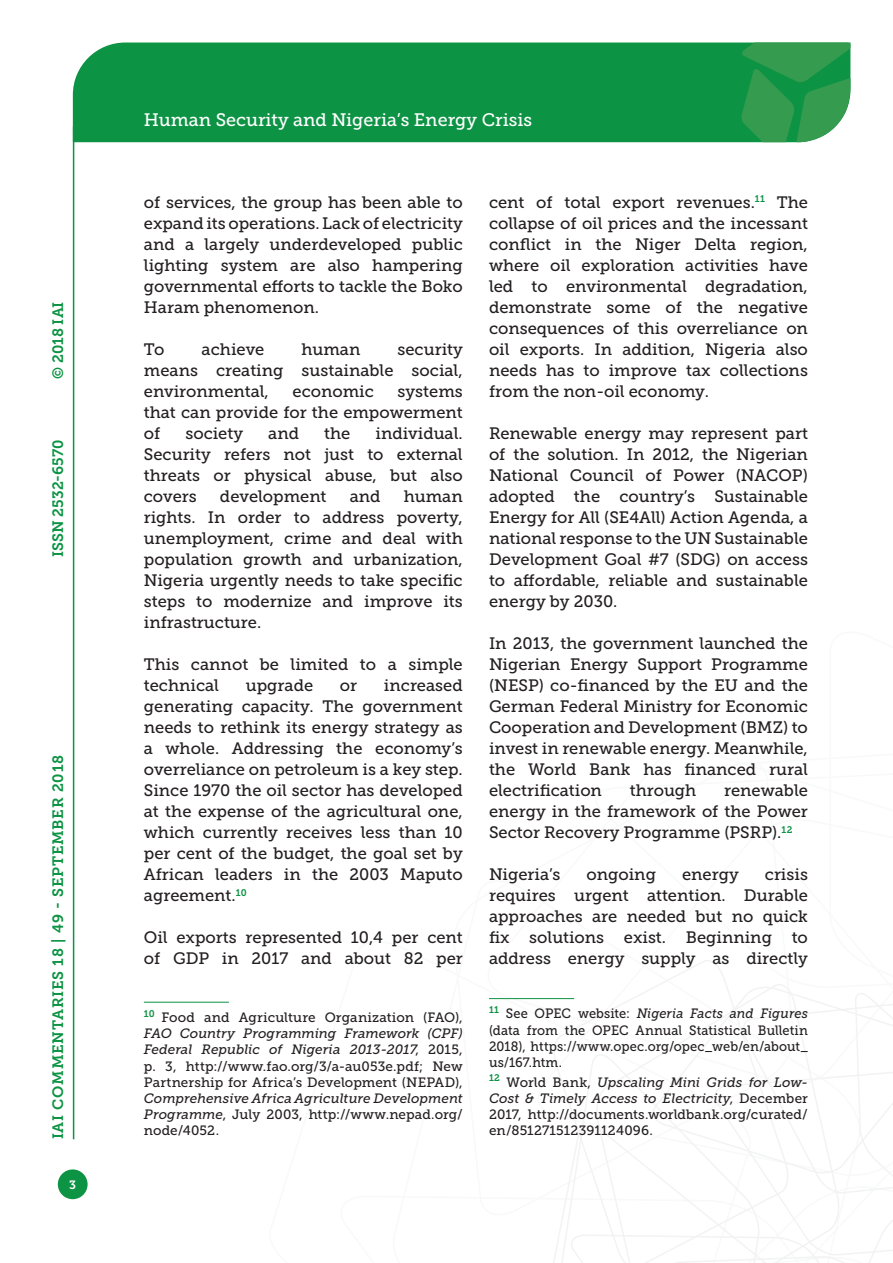
<style>
.page{position:relative;width:893px;height:1263px;background:#fff}
.page>*{position:absolute;margin:0;border:0;box-sizing:border-box;transform-origin:0 0}
.t1{font:18px "Museo Slab 500";color:#fff}
.Testo{font:16.5px/21px "Museo Slab 500";color:#231f20;text-align:justify}
.t2{font:15px "Museo Slab 700";letter-spacing:.05em;color:#0d9344}
.t3{font:15px "Museo Slab 700";color:#0d9344}
.Nota{font:13.5px/16.2px "Museo Slab 500";letter-spacing:.01em;color:#231f20;text-align:justify}
.Nota-2{font:13.5px/16.2px "Museo Slab 500";letter-spacing:.01em;color:#231f20;text-align:justify;scale:.95 1}
.t4{font:12px "Museo Slab 700";color:#fff}
.s1{font-style:italic}
</style>
<div class="page">
<svg style="left:531px;top:960px;width:362px;height:303px"></svg>
<div style="left:73px;top:43px;width:668px;height:99px;background:#0d9344"></div>
<svg style="left:741px;top:43px;width:109px;height:99px;background:#339d54"></svg>
<div style="left:58px;top:1169px;width:30px;height:30px;background:#0d9344;border-radius:50%"></div>
<hr style="left:73px;top:126px;width:1px;height:1013px;background:#0d9344">
<hr style="left:144px;top:1002px;width:85px;height:1px;background:#0d9344">
<hr style="left:489px;top:998px;width:85px;height:1px;background:#0d9344">
<p class="t2" style="left:50px;top:379px;width:79px;rotate:-90deg">© 2018 IAI</p>
<p class="t3" style="left:50px;top:557px;width:119px;rotate:-90deg">ISSN 2532-6570</p>
<p class="t2" style="left:50px;top:1139px;width:386px;rotate:-90deg">IAI COMMENTARIES 18 | 49 - SEPTEMBER 2018</p>
<p class="t4" style="left:69px;top:1178px;width:8px">3</p>
<p class="t1" style="left:144px;top:110px;width:390px">Human Security and Nigeria’s Energy Crisis</p>
<p class="Testo" style="left:144px;top:192px;width:320px">of services, the group has been able to expand its operations. Lack of electricity and a largely underdeveloped public lighting system are also hampering governmental efforts to tackle the Boko Haram phenomenon.</p>
<p class="Testo" style="left:144px;top:339px;width:22px">To</p>
<p class="Testo" style="left:202px;top:339px;width:64px">achieve</p>
<p class="Testo" style="left:301px;top:339px;width:61px">human</p>
<p class="Testo" style="left:144px;top:339px;width:320px;text-indent:254px">security means creating sustainable social, environmental,</p>
<p class="Testo" style="left:293px;top:381px;width:83px">economic</p>
<p class="Testo" style="left:144px;top:381px;width:320px;text-indent:254px">systems that can provide for the empowerment of</p>
<p class="Testo" style="left:144px;top:423px;width:320px;text-indent:232px">individual.<br>Security refers not just to external threats or physical abuse, but also covers</p>
<p class="Testo" style="left:185px;top:423px;width:59px">society</p>
<p class="Testo" style="left:268px;top:423px;width:32px">and</p>
<p class="Testo" style="left:324px;top:423px;width:28px">the</p>
<p class="Testo" style="left:144px;top:486px;width:320px;text-indent:260px">human rights. In order to address poverty, unemployment, crime and deal with population growth and urbanization, Nigeria urgently needs to take specific steps to modernize and improve its infrastructure.</p>
<p class="Testo" style="left:144px;top:654px;width:320px">This cannot be limited to a simple technical</p>
<p class="Testo" style="left:220px;top:486px;width:108px">development</p>
<p class="Testo" style="left:350px;top:486px;width:32px">and</p>
<p class="Testo" style="left:144px;top:675px;width:320px;text-indent:240px">increased generating capacity. The government needs to rethink its energy strategy as a whole. Addressing the economy’s overreliance on petroleum is a key step.<br>Since 1970 the oil sector has developed at the expense of the agricultural one, which currently receives less than 10 per cent of the budget, the goal set by African leaders in the 2003 Maputo agreement.<sup>10</sup></p>
<p class="Testo" style="left:144px;top:927px;width:320px">Oil exports represented 10,4 per cent of GDP in 2017 and about 82 per</p>
<p class="Testo" style="left:246px;top:675px;width:69px">upgrade</p>
<p class="Testo" style="left:340px;top:675px;width:19px">or</p>
<p class="Nota" style="left:144px;top:1009px;width:320px"><sup>10</sup> Food and Agriculture Organization (FAO), <span class="s1">FAO Country Programming Framework (CPF)<br>Federal Republic of Nigeria 2013-2017</span>, 2015, p. 3, http://www.fao.org/3/a-au053e.pdf; New Partnership for Africa’s Development (NEPAD), <span class="s1">Comprehensive Africa Agriculture Development Programme</span>, July 2003, http://www.nepad.org/ node/4052.</p>
<p class="Testo" style="left:489px;top:192px;width:320px">cent of total export revenues.<sup>11</sup> The collapse of oil prices and the incessant conflict in the Niger Delta region, where oil exploration activities have led to environmental degradation, demonstrate some of the negative consequences of this overreliance on oil exports. In addition, Nigeria also needs has to improve tax collections from the non-oil economy.</p>
<p class="Testo" style="left:489px;top:423px;width:320px">Renewable energy may represent part of the solution. In 2012, the Nigerian National Council of Power (NACOP) adopted the country’s Sustainable Energy for All (SE4All) Action Agenda, a national response to the UN Sustainable Development Goal #7 (SDG) on access to affordable, reliable and sustainable energy by 2030.</p>
<p class="Testo" style="left:489px;top:633px;width:320px">In 2013, the government launched the Nigerian Energy Support Programme (NESP) co-financed by the EU and the German Federal Ministry for Economic Cooperation and Development (BMZ) to invest in renewable energy. Meanwhile, the World Bank has financed rural electrification</p>
<p class="Testo" style="left:489px;top:780px;width:320px;text-indent:235px">renewable energy in the framework of the Power Sector Recovery Programme (PSRP).<sup>12</sup></p>
<p class="Testo" style="left:489px;top:864px;width:73px">Nigeria’s</p>
<p class="Testo" style="left:587px;top:864px;width:71px">ongoing</p>
<p class="Testo" style="left:682px;top:864px;width:58px">energy</p>
<p class="Testo" style="left:630px;top:780px;width:68px">through</p>
<p class="Testo" style="left:489px;top:864px;width:320px;text-indent:276px">crisis requires urgent attention. Durable approaches are needed but no quick fix solutions exist. Beginning to address energy supply as directly</p>
<p class="Nota-2" style="left:489px;top:1006px;width:337px"><sup>11</sup> See OPEC website: <span class="s1">Nigeria Facts and Figures </span>(data from the OPEC Annual Statistical Bulletin 2018), https://www.opec.org/opec_web/en/about_ us/167.htm.</p>
<p class="Nota" style="left:489px;top:1074px;width:320px"><sup>12</sup> World Bank, <span class="s1">Upscaling Mini Grids for Low-Cost &amp; Timely Access to Electricity</span>, December 2017, http://documents.worldbank.org/curated/ en/851271512391124096.</p>
</div>
